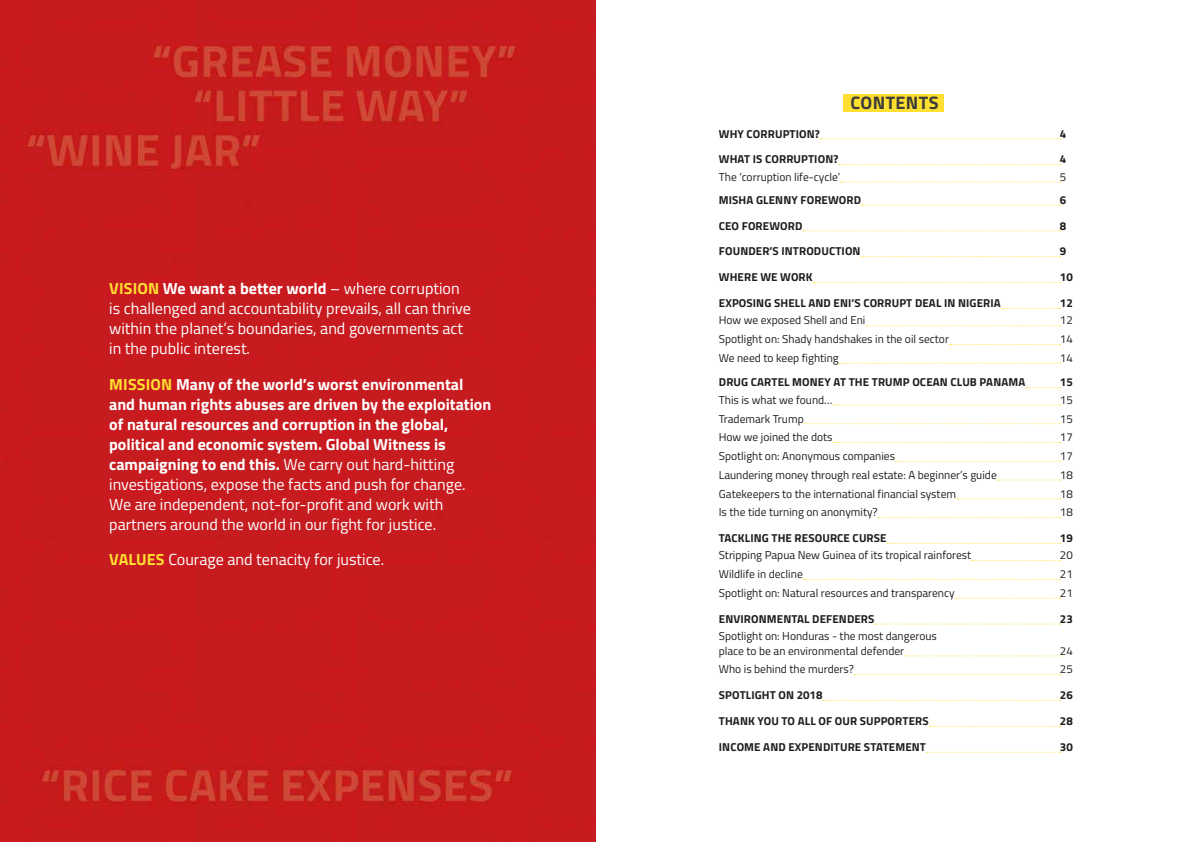
<style>
.page{position:relative;width:1191px;height:842px;background:#fff}
.page>*{position:absolute;margin:0;border:0;box-sizing:border-box;transform-origin:0 0}
.t1{font:700 18.1px "Titillium";letter-spacing:.02em;color:#3c3c3b}
.t2{font:700 16.1px/20px "Titillium";color:#fff}
.t3{font:16.1px/20px "Titillium";color:#fff}
.t4{font:11.5px/14.5px "Titillium";color:#1d1d1b}
.t5{font:700 11.5px "Titillium";letter-spacing:.01em;color:#1d1d1b}
.s1{font-weight:700;color:#ffdf30}
.s2{font-weight:700}
.s3{color:#ffdf30}
.s4{font-weight:400}
</style>
<div class="page">
<div style="left:0;top:0;width:595px;height:842px;background:#c61c1f"></div>
<svg style="left:820px;top:138px;width:240px;height:1px"></svg>
<svg style="left:839px;top:164px;width:221px;height:1px"></svg>
<svg style="left:840px;top:182px;width:220px;height:1px"></svg>
<svg style="left:861px;top:205px;width:199px;height:1px"></svg>
<svg style="left:803px;top:230px;width:257px;height:1px"></svg>
<svg style="left:861px;top:256px;width:199px;height:1px"></svg>
<svg style="left:813px;top:282px;width:247px;height:1px"></svg>
<svg style="left:1001px;top:308px;width:59px;height:1px"></svg>
<svg style="left:866px;top:325px;width:194px;height:1px"></svg>
<svg style="left:949px;top:344px;width:111px;height:1px"></svg>
<svg style="left:839px;top:363px;width:221px;height:1px"></svg>
<svg style="left:1026px;top:387px;width:34px;height:1px"></svg>
<svg style="left:833px;top:404px;width:227px;height:1px"></svg>
<svg style="left:804px;top:423px;width:256px;height:1px"></svg>
<svg style="left:833px;top:442px;width:227px;height:1px"></svg>
<svg style="left:895px;top:461px;width:165px;height:1px"></svg>
<svg style="left:997px;top:479px;width:63px;height:1px"></svg>
<svg style="left:956px;top:498px;width:104px;height:1px"></svg>
<svg style="left:878px;top:517px;width:182px;height:1px"></svg>
<svg style="left:887px;top:543px;width:173px;height:1px"></svg>
<svg style="left:971px;top:560px;width:89px;height:1px"></svg>
<svg style="left:803px;top:579px;width:257px;height:1px"></svg>
<svg style="left:955px;top:598px;width:105px;height:1px"></svg>
<svg style="left:875px;top:623px;width:185px;height:1px"></svg>
<svg style="left:904px;top:655px;width:156px;height:1px"></svg>
<svg style="left:854px;top:674px;width:206px;height:1px"></svg>
<svg style="left:823px;top:700px;width:237px;height:1px"></svg>
<svg style="left:929px;top:726px;width:131px;height:1px"></svg>
<svg style="left:926px;top:752px;width:134px;height:1px"></svg>
<div style="left:843px;top:94px;width:101px;height:18px;background:#ffdf30"></div>
<h2 class="t3" style="left:109px;top:278px;width:363px"><span class="s1">VISION</span> <span class="s2">We want a better world</span> – where corruption is challenged and accountability prevails, all can thrive within the planet’s boundaries, and governments act in the public interest.</h2>
<p class="t2" style="left:109px;top:373px;width:384px"><span class="s3">MISSION</span> Many of the world’s worst environmental and human rights abuses are driven by the exploitation of natural resources and corruption in the global, political and economic system. Global Witness is campaigning to end this. <span class="s4">We carry out hard-hitting investigations, expose the facts and push for change.<br>We are independent, not-for-profit and work with partners around the world in our fight for justice.</span></p>
<h2 class="t3" style="left:109px;top:549px;width:276px"><span class="s1">VALUES</span> Courage and tenacity for justice.</h2>
<h1 class="t1" style="left:850px;top:89px;width:90px">CONTENTS</h1>
<p class="t5" style="left:719px;top:125px;width:102px">WHY CORRUPTION?</p>
<p class="t5" style="left:1060px;top:125px;width:8px">4</p>
<p class="t5" style="left:719px;top:151px;width:121px">WHAT IS CORRUPTION?</p>
<p class="t5" style="left:1060px;top:151px;width:8px">4</p>
<p class="t4" style="left:719px;top:169px;width:123px">The ‘corruption life-cycle’</p>
<p class="t4" style="left:1060px;top:169px;width:8px">5</p>
<p class="t5" style="left:719px;top:191px;width:144px">MISHA GLENNY FOREWORD</p>
<p class="t5" style="left:1060px;top:191px;width:8px">6</p>
<p class="t5" style="left:719px;top:217px;width:85px">CEO FOREWORD</p>
<p class="t5" style="left:1060px;top:217px;width:8px">8</p>
<p class="t5" style="left:719px;top:243px;width:143px">FOUNDER’S INTRODUCTION</p>
<p class="t5" style="left:1060px;top:243px;width:8px">9</p>
<p class="t5" style="left:719px;top:268px;width:95px">WHERE WE WORK</p>
<p class="t5" style="left:1060px;top:268px;width:14px">10</p>
<p class="t5" style="left:719px;top:294px;width:283px">EXPOSING SHELL AND ENI’S CORRUPT DEAL IN NIGERIA</p>
<p class="t5" style="left:1060px;top:294px;width:14px">12</p>
<p class="t4" style="left:719px;top:313px;width:148px">How we exposed Shell and Eni</p>
<p class="t4" style="left:1060px;top:313px;width:14px">12</p>
<p class="t4" style="left:719px;top:331px;width:232px">Spotlight on: Shady handshakes in the oil sector</p>
<p class="t4" style="left:1060px;top:331px;width:14px">14</p>
<p class="t4" style="left:719px;top:350px;width:121px">We need to keep fighting</p>
<p class="t4" style="left:1060px;top:350px;width:14px">14</p>
<p class="t5" style="left:719px;top:374px;width:308px">DRUG CARTEL MONEY AT THE TRUMP OCEAN CLUB PANAMA</p>
<p class="t5" style="left:1060px;top:374px;width:14px">15</p>
<p class="t4" style="left:719px;top:392px;width:115px">This is what we found…</p>
<p class="t4" style="left:1060px;top:392px;width:14px">15</p>
<p class="t4" style="left:719px;top:411px;width:86px">Trademark Trump</p>
<p class="t4" style="left:1060px;top:411px;width:14px">15</p>
<p class="t4" style="left:719px;top:429px;width:115px">How we joined the dots</p>
<p class="t4" style="left:1060px;top:429px;width:14px">17</p>
<p class="t4" style="left:719px;top:448px;width:178px">Spotlight on: Anonymous companies</p>
<p class="t4" style="left:1060px;top:448px;width:14px">17</p>
<p class="t4" style="left:719px;top:467px;width:279px">Laundering money through real estate: A beginner’s guide</p>
<p class="t4" style="left:1060px;top:467px;width:14px">18</p>
<p class="t4" style="left:719px;top:486px;width:239px">Gatekeepers to the international financial system</p>
<p class="t4" style="left:1060px;top:486px;width:14px">18</p>
<p class="t4" style="left:719px;top:504px;width:160px">Is the tide turning on anonymity?</p>
<p class="t4" style="left:1060px;top:504px;width:14px">18</p>
<p class="t5" style="left:719px;top:529px;width:169px">TACKLING THE RESOURCE CURSE</p>
<p class="t5" style="left:1060px;top:529px;width:14px">19</p>
<p class="t4" style="left:719px;top:548px;width:254px">Stripping Papua New Guinea of its tropical rainforest</p>
<p class="t4" style="left:1060px;top:548px;width:14px">20</p>
<p class="t4" style="left:719px;top:566px;width:85px">Wildlife in decline</p>
<p class="t4" style="left:1060px;top:566px;width:14px">21</p>
<p class="t4" style="left:719px;top:585px;width:237px">Spotlight on: Natural resources and transparency</p>
<p class="t4" style="left:1060px;top:585px;width:14px">21</p>
<p class="t5" style="left:719px;top:610px;width:157px">ENVIRONMENTAL DEFENDERS</p>
<p class="t5" style="left:1060px;top:610px;width:14px">23</p>
<p class="t4" style="left:719px;top:628px;width:220px">Spotlight on: Honduras - the most dangerous place to be an environmental defender</p>
<p class="t4" style="left:1060px;top:643px;width:14px">24</p>
<p class="t4" style="left:719px;top:662px;width:137px">Who is behind the murders?</p>
<p class="t4" style="left:1060px;top:662px;width:14px">25</p>
<p class="t5" style="left:719px;top:686px;width:105px">SPOTLIGHT ON 2018</p>
<p class="t5" style="left:1060px;top:686px;width:14px">26</p>
<p class="t5" style="left:719px;top:712px;width:211px">THANK YOU TO ALL OF OUR SUPPORTERS</p>
<p class="t5" style="left:1060px;top:712px;width:14px">28</p>
<p class="t5" style="left:719px;top:738px;width:208px">INCOME AND EXPENDITURE STATEMENT</p>
<p class="t5" style="left:1060px;top:738px;width:14px">30</p>
</div>
